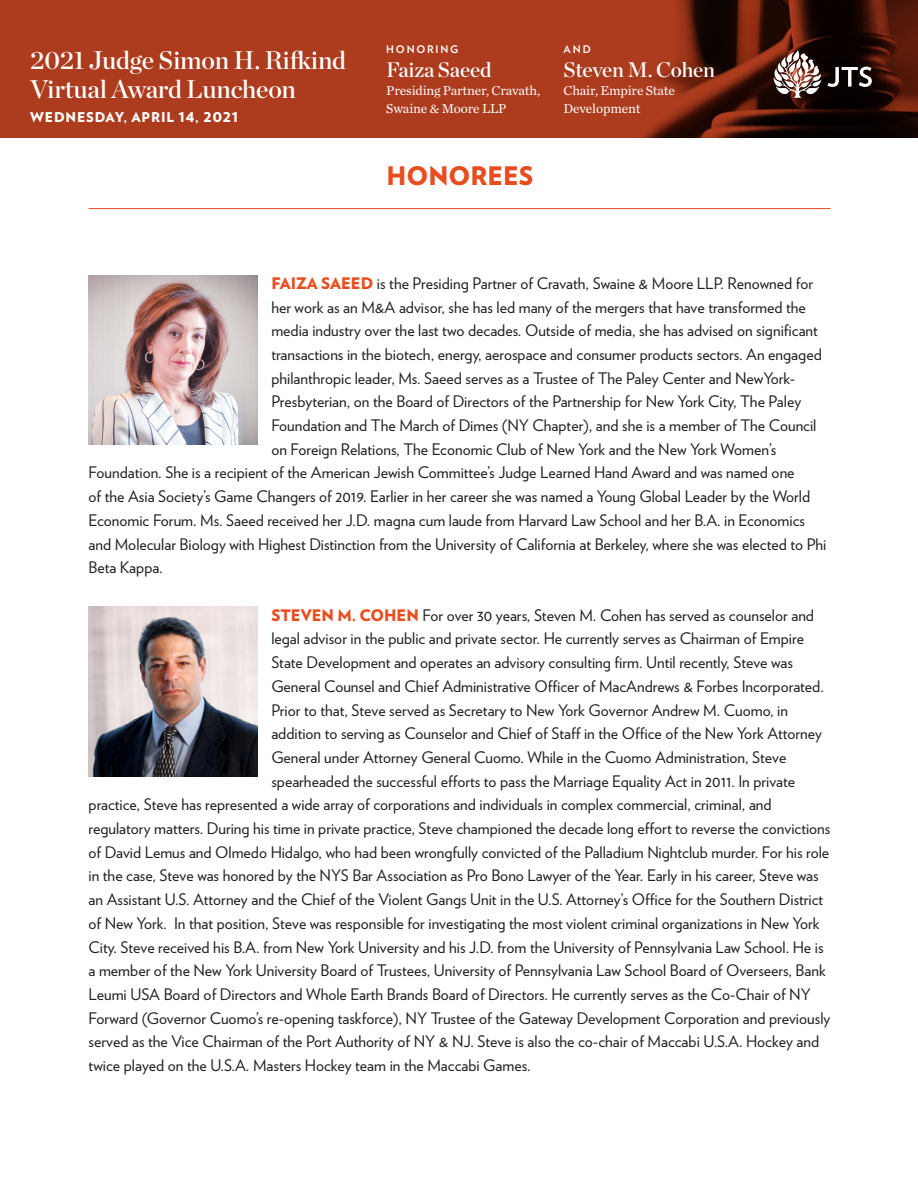
<style>
.page{position:relative;width:918px;height:1188px;background:#fff}
.page>*{position:absolute;margin:0;border:0;box-sizing:border-box;transform-origin:0 0}
.t1{font:25.5px/28.5px "Chronicle Display Semi";letter-spacing:-.01em;color:#fff}
.t2{font:900 25.5px "Verlag";color:#e84d20}
.t3{font:21px "Chronicle Display Semi";letter-spacing:-.01em;color:#fff}
.t4{font:15.9px "Verlag";color:#231f20}
.t5{font:13.5px/18px "Chronicle Text G1";letter-spacing:-.01em;color:#fff}
.t6{font:900 13.5px "Verlag";letter-spacing:.06em;color:#fff}
.t7{font:700 10.5px "Verlag";letter-spacing:.17em;color:#fff}
.s1{font-weight:900;color:#e84d20}
</style>
<div class="page">
<hr style="left:89px;top:208px;width:742px;height:1px;background:#e84d20">
<svg style="left:0;top:0;width:918px;height:137px;background:#923218"></svg>
<img style="left:89px;top:607px;width:169px;height:169px">
<img style="left:89px;top:276px;width:169px;height:169px">
<svg style="left:827px;top:67px;width:45px;height:20px"></svg>
<svg style="left:773px;top:50px;width:48px;height:48px"></svg>
<h1 class="t1" style="left:30px;top:44px;width:317px">2021 Judge Simon H. Rifkind<br>Virtual Award Luncheon</h1>
<p class="t6" style="left:30px;top:106px;width:210px">WEDNESDAY, APRIL 14, 2021</p>
<p class="t7" style="left:386px;top:41px;width:74px">HONORING</p>
<h2 class="t3" style="left:386px;top:53px;width:107px">Faiza Saeed</h2>
<p class="t5" style="left:386px;top:81px;width:155px">Presiding Partner, Cravath,<br>Swaine &amp; Moore LLP</p>
<h1 class="t2" style="left:387px;top:155px;width:148px">HONOREES</h1>
<p class="t7" style="left:564px;top:41px;width:29px">AND</p>
<h2 class="t3" style="left:564px;top:54px;width:153px">Steven M. Cohen</h2>
<p class="t5" style="left:564px;top:81px;width:113px">Chair, Empire State<br>Development</p>
<p class="t4" style="left:271px;top:271px;width:543px"><span class="s1">FAIZA SAEED</span> is the Presiding Partner of Cravath, Swaine &amp; Moore LLP. Renowned for</p>
<p class="t4" style="left:271px;top:295px;width:536px">her work as an M&amp;A advisor, she has led many of the mergers that have transformed the</p>
<p class="t4" style="left:271px;top:319px;width:548px">media industry over the last two decades. Outside of media, she has advised on significant</p>
<p class="t4" style="left:271px;top:342px;width:552px">transactions in the biotech, energy, aerospace and consumer products sectors. An engaged</p>
<p class="t4" style="left:271px;top:366px;width:525px">philanthropic leader, Ms. Saeed serves as a Trustee of The Paley Center and NewYork-</p>
<p class="t4" style="left:271px;top:390px;width:531px">Presbyterian, on the Board of Directors of the Partnership for New York City, The Paley</p>
<p class="t4" style="left:271px;top:413px;width:547px">Foundation and The March of Dimes (NY Chapter), and she is a member of The Council</p>
<p class="t4" style="left:271px;top:437px;width:507px">on Foreign Relations, The Economic Club of New York and the New York Women’s</p>
<p class="t4" style="left:89px;top:461px;width:708px">Foundation. She is a recipient of the American Jewish Committee’s Judge Learned Hand Award and was named one</p>
<p class="t4" style="left:89px;top:485px;width:723px">of the Asia Society’s Game Changers of 2019. Earlier in her career she was named a Young Global Leader by the World</p>
<p class="t4" style="left:89px;top:508px;width:718px">Economic Forum. Ms. Saeed received her J.D. magna cum laude from Harvard Law School and her B.A. in Economics</p>
<p class="t4" style="left:89px;top:532px;width:739px">and Molecular Biology with Highest Distinction from the University of California at Berkeley, where she was elected to Phi</p>
<p class="t4" style="left:89px;top:556px;width:76px">Beta Kappa.</p>
<p class="t4" style="left:271px;top:603px;width:544px"><span class="s1">STEVEN M. COHEN</span> For over 30 years, Steven M. Cohen has served as counselor and</p>
<p class="t4" style="left:271px;top:627px;width:534px">legal advisor in the public and private sector. He currently serves as Chairman of Empire</p>
<p class="t4" style="left:271px;top:651px;width:523px">State Development and operates an advisory consulting firm. Until recently, Steve was</p>
<p class="t4" style="left:271px;top:674px;width:554px">General Counsel and Chief Administrative Officer of MacAndrews &amp; Forbes Incorporated.</p>
<p class="t4" style="left:271px;top:698px;width:518px">Prior to that, Steve served as Secretary to New York Governor Andrew M. Cuomo, in</p>
<p class="t4" style="left:271px;top:722px;width:552px">addition to serving as Counselor and Chief of Staff in the Office of the New York Attorney</p>
<p class="t4" style="left:271px;top:745px;width:517px">General under Attorney General Cuomo. While in the Cuomo Administration, Steve</p>
<p class="t4" style="left:271px;top:769px;width:525px">spearheaded the successful efforts to pass the Marriage Equality Act in 2011. In private</p>
<p class="t4" style="left:89px;top:793px;width:685px">practice, Steve has represented a wide array of corporations and individuals in complex commercial, criminal, and</p>
<p class="t4" style="left:89px;top:816px;width:743px">regulatory matters. During his time in private practice, Steve championed the decade long effort to reverse the convictions</p>
<p class="t4" style="left:89px;top:840px;width:742px">of David Lemus and Olmedo Hidalgo, who had been wrongfully convicted of the Palladium Nightclub murder. For his role</p>
<p class="t4" style="left:89px;top:864px;width:732px">in the case, Steve was honored by the NYS Bar Association as Pro Bono Lawyer of the Year. Early in his career, Steve was</p>
<p class="t4" style="left:89px;top:888px;width:736px">an Assistant U.S. Attorney and the Chief of the Violent Gangs Unit in the U.S. Attorney’s Office for the Southern District</p>
<p class="t4" style="left:89px;top:911px;width:732px">of New York. In that position, Steve was responsible for investigating the most violent criminal organizations in New York</p>
<p class="t4" style="left:89px;top:935px;width:737px">City. Steve received his B.A. from New York University and his J.D. from the University of Pennsylvania Law School. He is</p>
<p class="t4" style="left:89px;top:959px;width:739px">a member of the New York University Board of Trustees, University of Pennsylvania Law School Board of Overseers, Bank</p>
<p class="t4" style="left:89px;top:982px;width:724px">Leumi USA Board of Directors and Whole Earth Brands Board of Directors. He currently serves as the Co-Chair of NY</p>
<p class="t4" style="left:89px;top:1006px;width:743px">Forward (Governor Cuomo’s re-opening taskforce), NY Trustee of the Gateway Development Corporation and previously</p>
<p class="t4" style="left:89px;top:1030px;width:732px">served as the Vice Chairman of the Port Authority of NY &amp; NJ. Steve is also the co-chair of Maccabi U.S.A. Hockey and</p>
<p class="t4" style="left:89px;top:1054px;width:443px">twice played on the U.S.A. Masters Hockey team in the Maccabi Games.</p>
</div>
